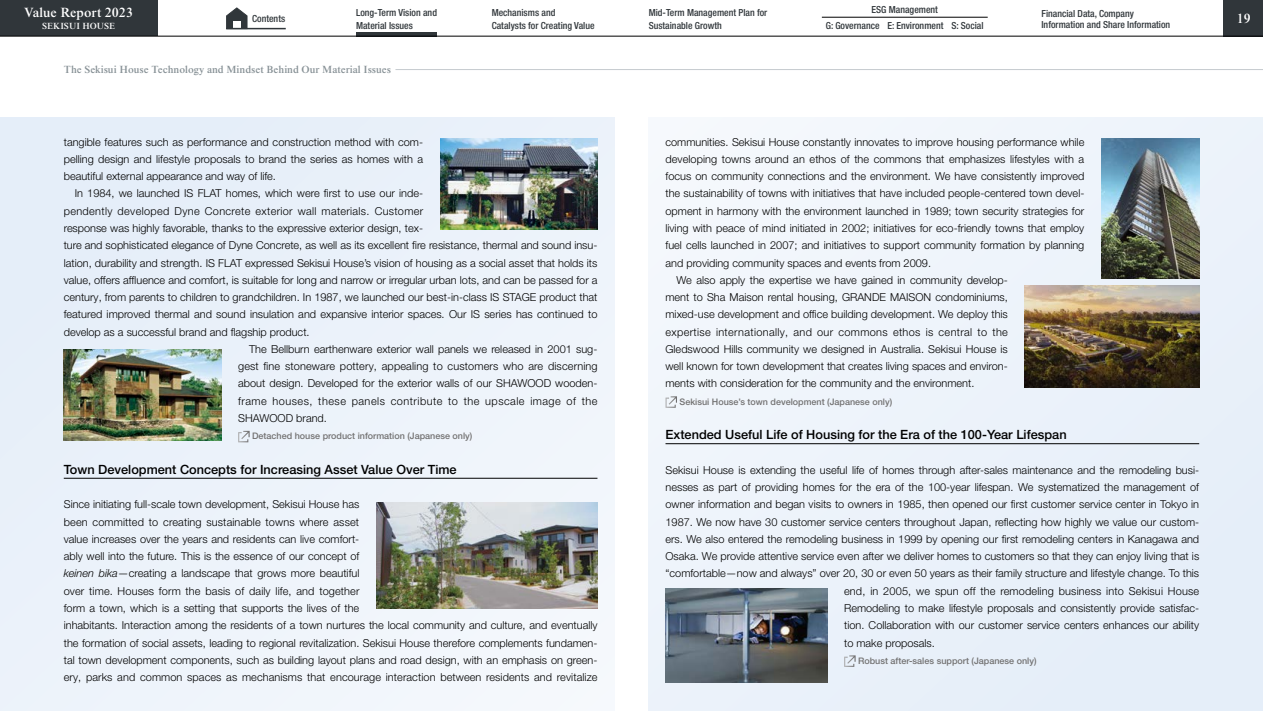
<style>
.page{position:relative;width:1263px;height:711px;background:#fff}
.page>*{position:absolute;margin:0;border:0;box-sizing:border-box;transform-origin:0 0}
.t1{font:500 13.5px "Times NRMT Pro";color:#fff}
.t2{font:500 12.75px "Helvetica Neue LT Pro";color:#000}
.t3{font:300 10.95px/17.2px "Helvetica Neue LT Pro";color:#000;text-align:justify}
.t4{font:300 10.95px "Helvetica Neue LT Pro";letter-spacing:.025em;color:#000}
.t5{font:300 10.95px "Helvetica Neue LT Pro";letter-spacing:.03em;color:#000}
.t6{font:300 10.95px "Helvetica Neue LT Pro";letter-spacing:.045em;color:#000}
.t7{font:500 10.5px "Times NRMT Pro";color:#879196}
.t8{font:500 condensed 9.75px/12.8px "Helvetica Neue LT Pro";color:#30363a}
.t9{font:500 9px "Helvetica Neue LT Pro";color:#727171}
.t10{font:500 9px "Times NRMT Pro";color:#fff}
.s1{font-style:italic}
</style>
<div class="page">
<div style="left:648px;top:117px;width:615px;height:593px;background:#ecf3fa"></div>
<div style="left:0;top:117px;width:614px;height:593px;background:#ecf2fa"></div>
<svg style="left:356px;top:32px;width:81px;height:4px"></svg>
<div style="left:0;top:0;width:157px;height:36px;background:#30363a"></div>
<div style="left:1224px;top:0;width:39px;height:36px;background:#30363a"></div>
<hr style="left:822px;top:17px;width:166px;height:1px;background:#000">
<svg style="left:226px;top:7px;width:22px;height:21px"></svg>
<svg style="left:233px;top:22px;width:7px;height:6px"></svg>
<hr style="left:226px;top:28px;width:60px;height:1px;background:#30363a">
<hr style="left:0;top:36px;width:1263px;height:1px;background:#000">
<hr style="left:64px;top:477px;width:533px;height:1px;background:#000">
<svg style="left:238px;top:430px;width:12px;height:12px"></svg>
<hr style="left:665px;top:443px;width:534px;height:1px;background:#000">
<svg style="left:665px;top:396px;width:12px;height:11px"></svg>
<svg style="left:844px;top:655px;width:12px;height:11px"></svg>
<img style="left:665px;top:588px;width:162px;height:93px">
<img style="left:64px;top:349px;width:157px;height:91px">
<img style="left:440px;top:138px;width:157px;height:92px">
<img style="left:376px;top:502px;width:221px;height:106px">
<img style="left:1025px;top:285px;width:174px;height:102px">
<img style="left:1101px;top:138px;width:98px;height:141px">
<hr style="left:395px;top:69px;width:868px;height:1px;background:#c5cbcf">
<p class="t1" style="left:24px;top:4px;width:110px">Value Report 2023</p>
<p class="t10" style="left:42px;top:21px;width:75px">SEKISUI HOUSE</p>
<p class="t8" style="left:252px;top:12px;width:35px">Contents</p>
<p class="t8" style="left:871px;top:3px;width:68px">ESG Management</p>
<p class="t8" style="left:356px;top:6px;width:82px">Long-Term Vision and<br>Material Issues</p>
<p class="t8" style="left:1041px;top:7px;width:130px;line-height:11.2px">Financial Data, Company<br>Information and Share Information</p>
<p class="t1" style="left:1237px;top:10px;width:16px">19</p>
<p class="t8" style="left:492px;top:6px;width:104px">Mechanisms and<br>Catalysts for Creating Value</p>
<p class="t8" style="left:649px;top:6px;width:120px">Mid-Term Management Plan for<br>Sustainable Growth</p>
<p class="t8" style="left:826px;top:19px;width:159px">G: Governance E: Environment S: Social</p>
<p class="t7" style="left:64px;top:63px;width:329px">The Sekisui House Technology and Mindset Behind Our Material Issues</p>
<p class="t3" style="left:64px;top:133px;width:361px">tangible features such as performance and construction method with com&shy;pelling design and lifestyle proposals to brand the series as homes with a beautiful external appearance and way of life.</p>
<p class="t3" style="left:75px;top:184px;width:350px">In 1984, we launched IS FLAT homes, which were first to use our inde-</p>
<p class="t4" style="left:64px;top:204px;width:361px">pendently developed Dyne Concrete exterior wall materials. Customer</p>
<p class="t3" style="left:64px;top:219px;width:361px">response was highly favorable, thanks to the expressive exterior design, tex-</p>
<p class="t3" style="left:64px;top:236px;width:535px">ture and sophisticated elegance of Dyne Concrete, as well as its excellent fire resistance, thermal and sound insu-</p>
<p class="t3" style="left:64px;top:253px;width:535px">lation, durability and strength. IS FLAT expressed Sekisui House’s vision of housing as a social asset that holds its</p>
<p class="t3" style="left:64px;top:271px;width:535px">value, offers affluence and comfort, is suitable for long and narrow or irregular urban lots, and can be passed for a</p>
<p class="t3" style="left:64px;top:288px;width:535px">century, from parents to children to grandchildren. In 1987, we launched our best-in-class IS STAGE product that</p>
<p class="t3" style="left:64px;top:305px;width:535px">featured improved thermal and sound insulation and expansive interior spaces. Our IS series has continued to</p>
<p class="t3" style="left:64px;top:322px;width:247px">develop as a successful brand and flagship product.</p>
<p class="t3" style="left:249px;top:340px;width:350px">The Bellburn earthenware exterior wall panels we released in 2001 sug-</p>
<p class="t3" style="left:238px;top:357px;width:361px">gest fine stoneware pottery, appealing to customers who are discerning</p>
<p class="t3" style="left:238px;top:374px;width:361px">about design. Developed for the exterior walls of our SHAWOOD wooden-</p>
<p class="t6" style="left:238px;top:394px;width:361px">frame houses, these panels contribute to the upscale image of the</p>
<p class="t3" style="left:238px;top:409px;width:90px">SHAWOOD brand.</p>
<p class="t9" style="left:252px;top:430px;width:222px">Detached house product information (Japanese only)</p>
<p class="t2" style="left:64px;top:461px;width:394px">Town Development Concepts for Increasing Asset Value Over Time</p>
<p class="t3" style="left:64px;top:495px;width:535px;text-align:left">Since initiating full-scale town development, Sekisui House has<br>been committed to creating sustainable towns where asset<br>value increases over the years and residents can live comfort-<br>ably well into the future. This is the essence of our concept of<br><span class="s1">keinen bika</span>—creating a landscape that grows more beautiful<br>over time. Houses form the basis of daily life, and together<br>form a town, which is a setting that supports the lives of the<br>inhabitants. Interaction among the residents of a town nurtures the local community and culture, and eventually the formation of social assets, leading to regional revitalization. Sekisui House therefore complements fundamen&shy;tal town development components, such as building layout plans and road design, with an emphasis on green&shy;ery, parks and common spaces as mechanisms that encourage interaction between residents and revitalize</p>
<p class="t3" style="left:665px;top:133px;width:420px">communities. Sekisui House constantly innovates to improve housing performance while</p>
<p class="t3" style="left:665px;top:150px;width:420px">developing towns around an ethos of the commons that emphasizes lifestyles with a</p>
<p class="t3" style="left:665px;top:167px;width:420px">focus on community connections and the environment. We have consistently improved</p>
<p class="t3" style="left:665px;top:184px;width:420px">the sustainability of towns with initiatives that have included people-centered town devel-</p>
<p class="t3" style="left:665px;top:202px;width:420px">opment in harmony with the environment launched in 1989; town security strategies for</p>
<p class="t3" style="left:665px;top:219px;width:420px">living with peace of mind initiated in 2002; initiatives for eco-friendly towns that employ</p>
<p class="t3" style="left:665px;top:236px;width:420px">fuel cells launched in 2007; and initiatives to support community formation by planning</p>
<p class="t3" style="left:665px;top:253px;width:267px">and providing community spaces and events from 2009.</p>
<p class="t3" style="left:676px;top:271px;width:333px">We also apply the expertise we have gained in community develop-</p>
<p class="t3" style="left:665px;top:288px;width:344px">ment to Sha Maison rental housing, GRANDE MAISON condominiums,</p>
<p class="t3" style="left:665px;top:305px;width:344px">mixed-use development and office building development. We deploy this</p>
<p class="t5" style="left:665px;top:325px;width:344px">expertise internationally, and our commons ethos is central to the</p>
<p class="t3" style="left:665px;top:340px;width:344px">Gledswood Hills community we designed in Australia. Sekisui House is</p>
<p class="t3" style="left:665px;top:357px;width:344px">well known for town development that creates living spaces and environ-</p>
<p class="t3" style="left:665px;top:374px;width:310px">ments with consideration for the community and the environment.</p>
<p class="t9" style="left:679px;top:396px;width:214px">Sekisui House’s town development (Japanese only)</p>
<p class="t2" style="left:665px;top:426px;width:403px">Extended Useful Life of Housing for the Era of the 100-Year Lifespan</p>
<p class="t3" style="left:665px;top:460px;width:535px">Sekisui House is extending the useful life of homes through after-sales maintenance and the remodeling busi-</p>
<p class="t3" style="left:665px;top:478px;width:535px">nesses as part of providing homes for the era of the 100-year lifespan. We systematized the management of</p>
<p class="t3" style="left:665px;top:495px;width:535px">owner information and began visits to owners in 1985, then opened our first customer service center in Tokyo in</p>
<p class="t3" style="left:665px;top:512px;width:535px">1987. We now have 30 customer service centers throughout Japan, reflecting how highly we value our custom-</p>
<p class="t3" style="left:665px;top:529px;width:535px">ers. We also entered the remodeling business in 1999 by opening our first remodeling centers in Kanagawa and</p>
<p class="t3" style="left:665px;top:547px;width:535px">Osaka. We provide attentive service even after we deliver homes to customers so that they can enjoy living that is</p>
<p class="t3" style="left:665px;top:564px;width:535px">“comfortable—now and always” over 20, 30 or even 50 years as their family structure and lifestyle change. To this</p>
<p class="t3" style="left:844px;top:581px;width:356px">end, in 2005, we spun off the remodeling business into Sekisui House</p>
<p class="t3" style="left:844px;top:598px;width:357px">Remodeling to make lifestyle proposals and consistently provide satisfac-</p>
<p class="t3" style="left:844px;top:616px;width:357px">tion. Collaboration with our customer service centers enhances our ability</p>
<p class="t3" style="left:844px;top:633px;width:92px">to make proposals.</p>
<p class="t9" style="left:858px;top:654px;width:180px">Robust after-sales support (Japanese only)</p>
</div>
